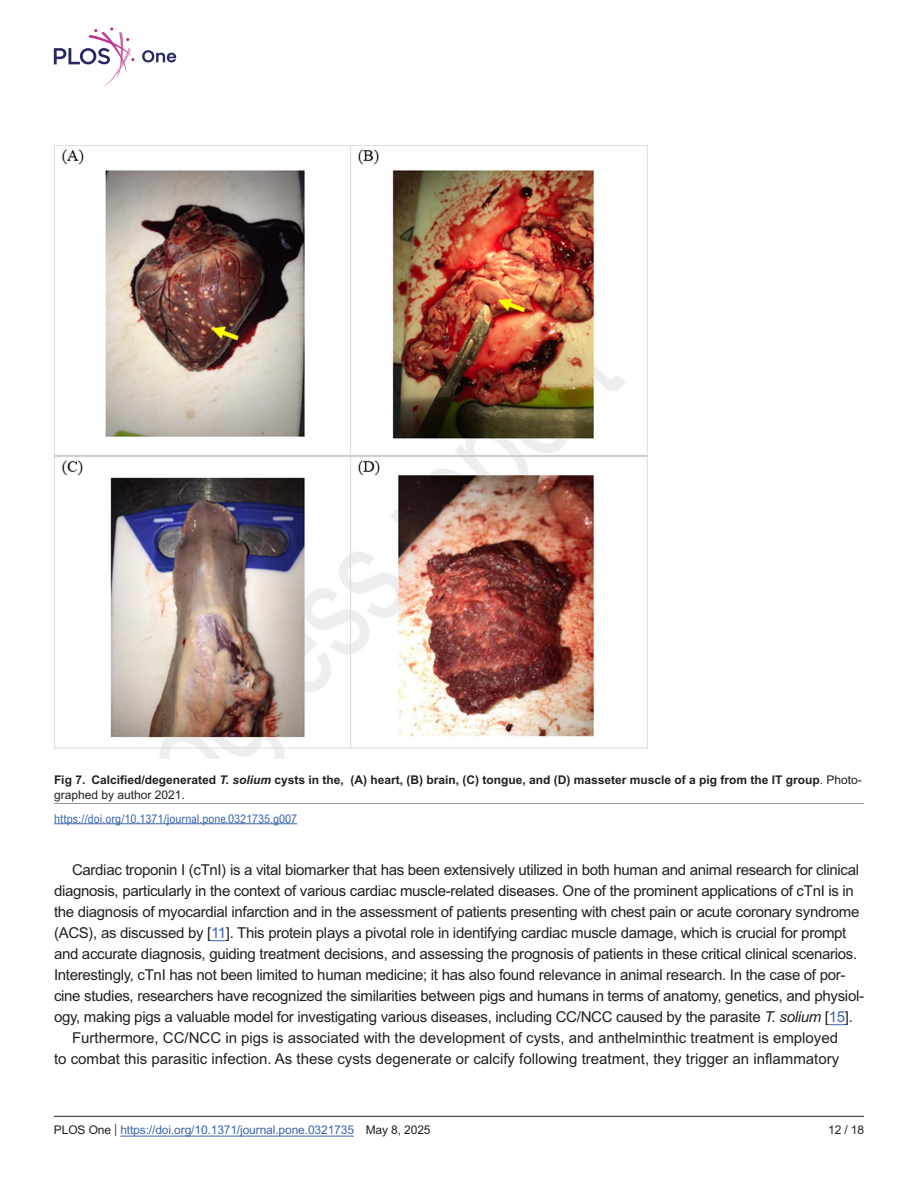
<style>
.page{position:relative;width:918px;height:1188px;background:#fff}
.page>*{position:absolute;margin:0;border:0;box-sizing:border-box;transform-origin:0 0}
.TextInd{font:15px/21px "Arial MT Std";letter-spacing:-.02em;color:#231f20}
.TextInd-2{font:15px/21px "Arial MT Std";color:#231f20;text-align:right}
.FigCapt{font:700 12px/15px "Arial MT Std";color:#231f20}
.t1{font:12px "Arial MT Std";letter-spacing:-.01em;color:#3a65ad}
.Fig_Soruce{font:condensed 12px "Arial MT Std";color:#3a65ad}
.t2{font:12px "Arial MT Std";color:#231f20}
.s1{font-style:italic}
.s2{font-weight:400}
.s3{color:#3a65ad}
.s4{color:#231f20}
.s5{font-family:"Minion Pro";color:#231f20}
</style>
<div class="page">
<hr style="left:54px;top:1116px;width:810px;height:1px;background:#231f20">
<hr style="left:120px;top:1136px;width:234px;height:1px;background:#3a65ad">
<svg style="left:211px;top:940px;width:15px;height:1px"></svg>
<svg style="left:829px;top:1024px;width:16px;height:1px"></svg>
<img style="left:54px;top:146px;width:594px;height:612px">
<hr style="left:54px;top:803px;width:810px;height:1px;background:#939698">
<hr style="left:54px;top:823px;width:243px;height:1px;background:#3a65ad">
<svg style="left:142px;top:50px;width:34px;height:12px"></svg>
<svg style="left:54px;top:27px;width:80px;height:60px"></svg>
<p class="FigCapt" style="left:54px;top:772px;width:809px">Fig 7. Calcified/degenerated <span class="s1">T. solium</span> cysts in the, (A) heart, (B) brain, (C) tongue, and (D) masseter muscle of a pig from the IT group<span class="s2">. Photo&shy;graphed by author 2021.</span></p>
<p class="Fig_Soruce" style="left:54px;top:811px;width:245px">https://doi.org/10.1371/journal.pone.0321735.g007</p>
<p class="TextInd" style="left:54px;top:860px;width:812px;text-indent:18px">Cardiac troponin I (cTnI) is a vital biomarker that has been extensively utilized in both human and animal research for clinical diagnosis, particularly in the context of various cardiac muscle-related diseases. One of the prominent applications of cTnI is in the diagnosis of myocardial infarction and in the assessment of patients presenting with chest pain or acute coronary syndrome (ACS), as discussed by [<span class="s3">11</span>]. This protein plays a pivotal role in identifying cardiac muscle damage, which is crucial for prompt and accurate diagnosis, guiding treatment decisions, and assessing the prognosis of patients in these critical clinical scenarios.<br>Interestingly, cTnI has not been limited to human medicine; it has also found relevance in animal research. In the case of por&shy;cine studies, researchers have recognized the similarities between pigs and humans in terms of anatomy, genetics, and physiol&shy;ogy, making pigs a valuable model for investigating various diseases, including CC/NCC caused by the parasite <span class="s1">T. solium</span> [<span class="s3">15</span>].</p>
<p class="TextInd-2" style="left:54px;top:1028px;width:787px">Furthermore, CC/NCC in pigs is associated with the development of cysts, and anthelminthic treatment is employed<br>to combat this parasitic infection. As these cysts degenerate or calcify following treatment, they trigger an inflammatory</p>
<p class="t1" style="left:54px;top:1123px;width:378px"><span class="s4">PLOS One</span> <span class="s5">|</span> https://doi.org/10.1371/journal.pone.0321735 <span class="s4">May 8, 2025</span></p>
<p class="t2" style="left:828px;top:1123px;width:37px">12 / 18</p>
</div>
